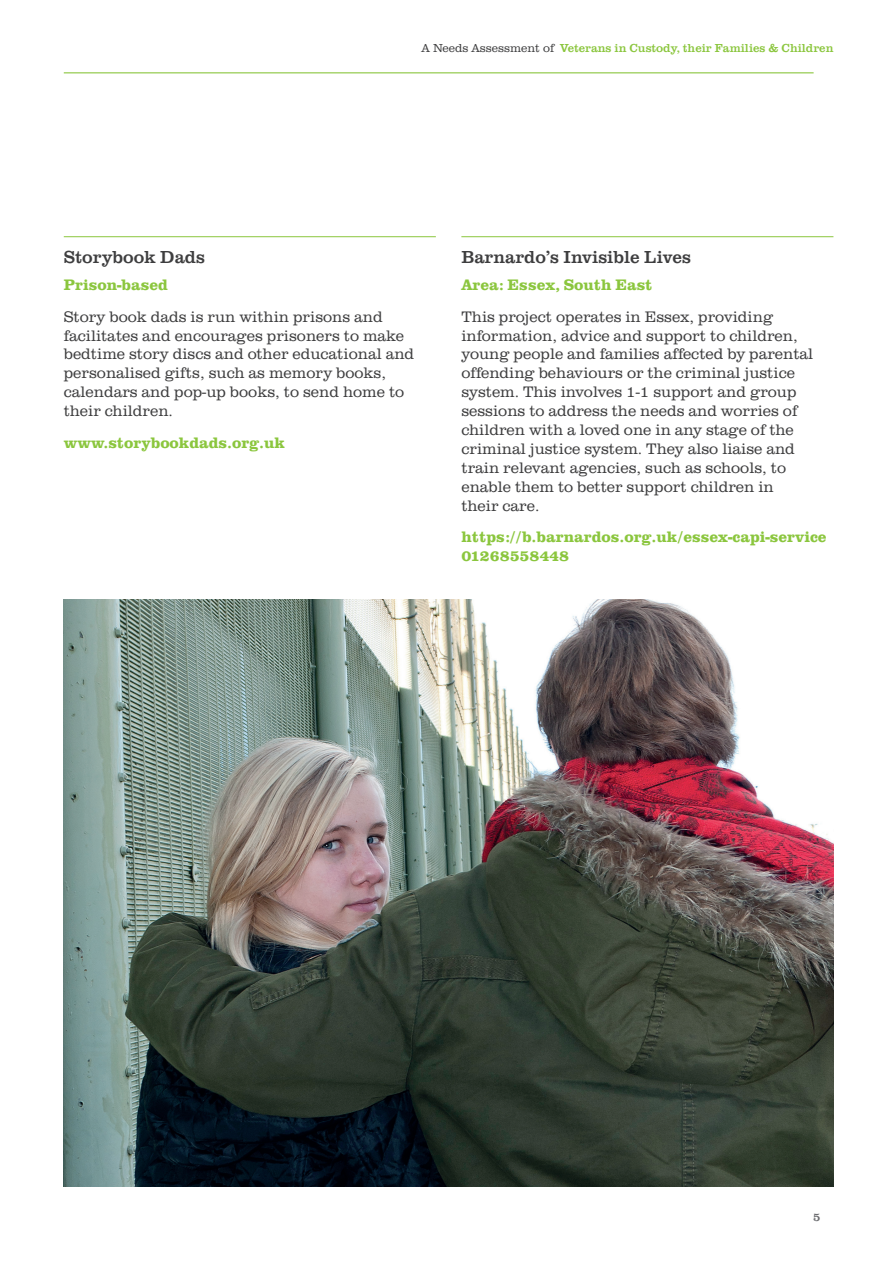
<style>
.page{position:relative;width:893px;height:1263px;background:#fff}
.page>*{position:absolute;margin:0;border:0;box-sizing:border-box;transform-origin:0 0}
.Names_of_supports{font:18px "URW Clarendon TOT";color:#3e3e3f}
.Body_copy{font:300 15.75px/18.9px "URW Clarendon TOT";color:#3e3e3f}
.Body_bold_green{font:700 15.75px/18.9px "URW Clarendon TOT";color:#8bc63e}
.t1{font:12px "URW Clarendon TOT";color:#8bc63e}
.t2{font:12px "URW Clarendon TOT";color:#6c6d70}
.s1{font-weight:300;color:#3e3e3f}
</style>
<div class="page">
<hr style="left:64px;top:72px;width:750px;height:1px;background:#8bc63e">
<img style="left:64px;top:600px;width:769px;height:586px">
<hr style="left:64px;top:236px;width:372px;height:1px;background:#8bc63e">
<hr style="left:461px;top:236px;width:372px;height:1px;background:#8bc63e">
<p class="t1" style="left:422px;top:41px;width:413px"><span class="s1">A Needs Assessment of</span> Veterans in Custody, their Families &amp; Children</p>
<p class="Names_of_supports" style="left:64px;top:246px;width:143px">Storybook Dads</p>
<p class="Body_bold_green" style="left:64px;top:276px;width:106px">Prison-based</p>
<p class="Body_copy" style="left:64px;top:307px;width:352px">Story book dads is run within prisons and facilitates and encourages prisoners to make bedtime story discs and other educational and personalised gifts, such as memory books, calendars and pop-up books, to send home to their children.</p>
<p class="Body_bold_green" style="left:64px;top:433px;width:223px">www.storybookdads.org.uk</p>
<p class="Names_of_supports" style="left:461px;top:246px;width:231px">Barnardo’s Invisible Lives</p>
<p class="Body_bold_green" style="left:461px;top:276px;width:193px">Area: Essex, South East</p>
<p class="Body_copy" style="left:461px;top:307px;width:353px">This project operates in Essex, providing information, advice and support to children, young people and families affected by parental offending behaviours or the criminal justice system. This involves 1-1 support and group sessions to address the needs and worries of children with a loved one in any stage of the criminal justice system. They also liaise and train relevant agencies, such as schools, to enable them to better support children in their care.</p>
<p class="Body_bold_green" style="left:461px;top:528px;width:367px">https://b.barnardos.org.uk/essex-capi-service<br>01268558448</p>
<p class="t2" style="left:813px;top:1209px;width:9px">5</p>
</div>
